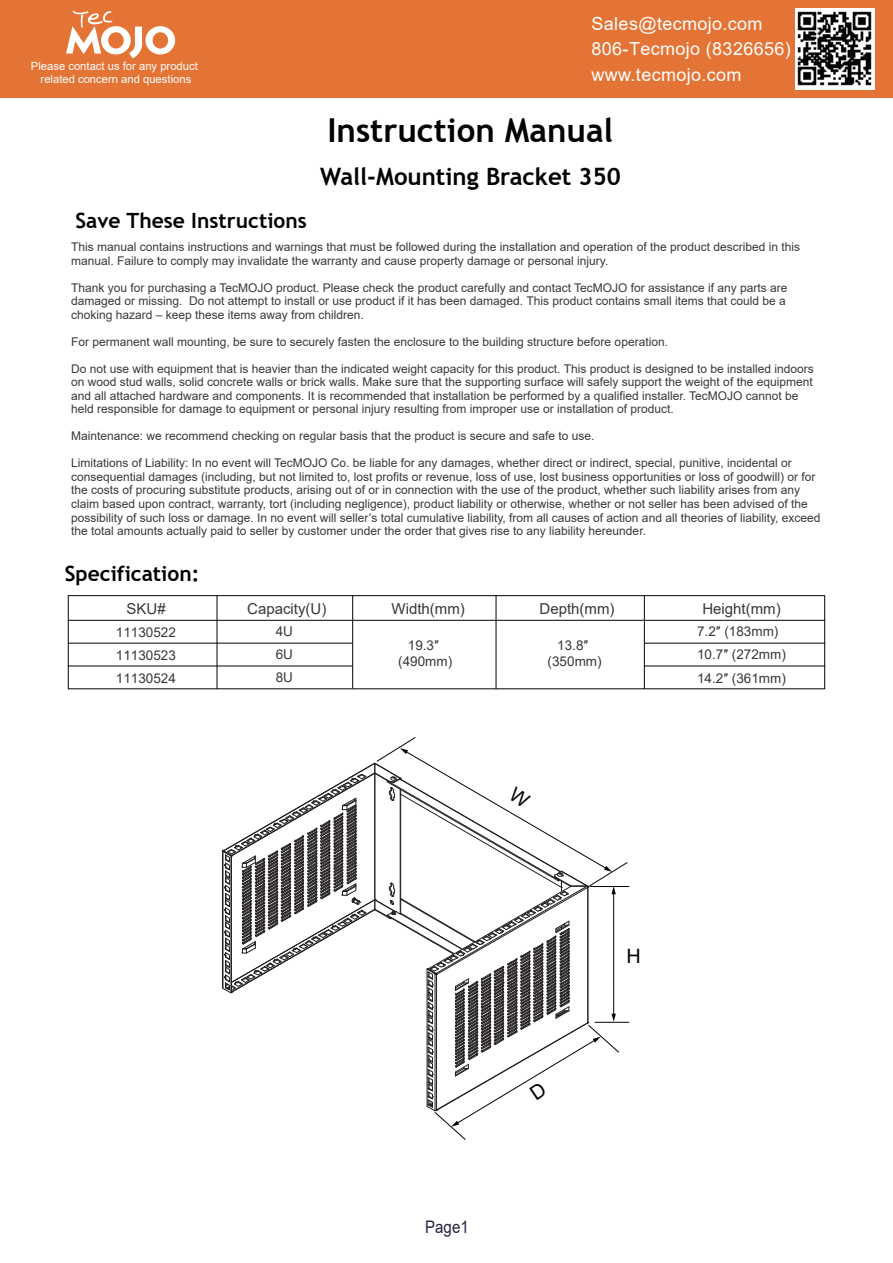
<style>
.page{position:relative;width:893px;height:1263px;background:#fff}
.page>*{position:absolute;margin:0;border:0;box-sizing:border-box;transform-origin:0 0}
.t1{font:700 33px "Trebuchet MS";color:#030303}
.t2{font:700 24px "Trebuchet MS";color:#030303}
.t3{font:700 21px "Trebuchet MS";color:#030303}
.t4{font:19.8px "Arial";color:#030303}
.t5{font:18px/25.5px "Arial";letter-spacing:.02em;color:#fff}
.t6{font:17.25px "Arial";color:#292141;scale:.87 1}
.t7{font:15px "Arial";color:#383839}
.t8{font:13.5px/23px "Arial";color:#383839;text-align:justify}
.t9{font:12px/13.5px "Arial";color:#393939}
.t10{font:11.25px/13.5px "Arial";color:#fff;text-align:center}
</style>
<div class="page">
<hr style="left:68px;top:595px;width:757px;height:1px;background:#030303">
<hr style="left:824px;top:596px;width:1px;height:93px;background:#030303">
<hr style="left:217px;top:596px;width:1px;height:93px;background:#030303">
<hr style="left:68px;top:596px;width:1px;height:93px;background:#030303">
<hr style="left:68px;top:620px;width:757px;height:1px;background:#030303">
<hr style="left:68px;top:643px;width:284px;height:1px;background:#030303">
<hr style="left:68px;top:666px;width:284px;height:1px;background:#030303">
<hr style="left:644px;top:643px;width:181px;height:1px;background:#030303">
<hr style="left:644px;top:666px;width:181px;height:1px;background:#030303">
<hr style="left:352px;top:596px;width:1px;height:92px;background:#030303">
<hr style="left:496px;top:596px;width:1px;height:93px;background:#030303">
<hr style="left:644px;top:596px;width:1px;height:93px;background:#030303">
<hr style="left:68px;top:688px;width:757px;height:1px;background:#030303">
<hr style="left:591px;top:886px;width:38px;height:1px;background:#030303">
<hr style="left:595px;top:1022px;width:34px;height:1px;background:#030303">
<div style="left:0;top:0;width:893px;height:98px;background:#e47435"></div>
<div style="left:795px;top:8px;width:80px;height:82px;background:#fff"></div>
<img style="left:797px;top:11px;width:75px;height:75px">
<svg style="left:66px;top:11px;width:109px;height:47px"></svg>
<svg style="left:221px;top:737px;width:407px;height:403px"></svg>
<p class="t10" style="left:31px;top:59px;width:168px">Please contact us for any product related concern and questions</p>
<h3 class="t3" style="left:75px;top:208px;width:233px">Save These Instructions</h3>
<h3 class="t5" style="left:591px;top:11px;width:201px">Sales@tecmojo.com<br>806-Tecmojo (8326656) www.tecmojo.com</h3>
<h1 class="t1" style="left:327px;top:109px;width:287px">Instruction Manual</h1>
<h2 class="t2" style="left:320px;top:162px;width:302px">Wall-Mounting Bracket 350</h2>
<p class="t9" style="left:71px;top:240px;width:731px">This manual contains instructions and warnings that must be followed during the installation and operation of the product described in this manual. Failure to comply may invalidate the warranty and cause property damage or personal injury.</p>
<p class="t9" style="left:71px;top:281px;width:718px">Thank you for purchasing a TecMOJO product. Please check the product carefully and contact TecMOJO for assistance if any parts are damaged or missing. Do not attempt to install or use product if it has been damaged. This product contains small items that could be a choking hazard – keep these items away from children.</p>
<p class="t9" style="left:71px;top:335px;width:598px">For permanent wall mounting, be sure to securely fasten the enclosure to the building structure before operation.</p>
<p class="t9" style="left:71px;top:362px;width:744px">Do not use with equipment that is heavier than the indicated weight capacity for this product. This product is designed to be installed indoors on wood stud walls, solid concrete walls or brick walls. Make sure that the supporting surface will safely support the weight of the equipment and all attached hardware and components. It is recommended that installation be performed by a qualified installer. TecMOJO cannot be held responsible for damage to equipment or personal injury resulting from improper use or installation of product.</p>
<p class="t9" style="left:71px;top:429px;width:525px">Maintenance: we recommend checking on regular basis that the product is secure and safe to use.</p>
<p class="t9" style="left:71px;top:456px;width:751px">Limitations of Liability: In no event will TecMOJO Co. be liable for any damages, whether direct or indirect, special, punitive, incidental or consequential damages (including, but not limited to, lost profits or revenue, loss of use, lost business opportunities or loss of goodwill) or for the costs of procuring substitute products, arising out of or in connection with the use of the product, whether such liability arises from any claim based upon contract, warranty, tort (including negligence), product liability or otherwise, whether or not seller has been advised of the possibility of such loss or damage. In no event will seller’s total cumulative liability, from all causes of action and all theories of liability, exceed the total amounts actually paid to seller by customer under the order that gives rise to any liability hereunder.</p>
<h3 class="t3" style="left:65px;top:561px;width:136px">Specification:</h3>
<p class="t7" style="left:126px;top:598px;width:41px">SKU#</p>
<p class="t7" style="left:247px;top:598px;width:81px">Capacity(U)</p>
<p class="t7" style="left:391px;top:598px;width:75px">Width(mm)</p>
<p class="t7" style="left:540px;top:598px;width:76px">Depth(mm)</p>
<p class="t7" style="left:702px;top:598px;width:80px">Height(mm)</p>
<p class="t8" style="left:276px;top:620px;width:19px">4U 6U 8U</p>
<p class="t8" style="left:697px;top:620px;width:90px;text-align:left">7.2″ (183mm)<br>10.7″ (272mm)<br>14.2″ (361mm)</p>
<p class="t8" style="left:116px;top:621px;width:62px">11130522<br>11130523<br>11130524</p>
<p class="t8" style="left:398px;top:637px;width:55px;line-height:16.2px;text-align:center">19.3″ (490mm)</p>
<p class="t8" style="left:548px;top:637px;width:55px;line-height:16.2px;text-align:center">13.8″ (350mm)</p>
<h3 class="t6" style="left:425px;top:1215px;width:51px">Page1</h3>
<h3 class="t4" style="left:626px;top:942px;width:16px">H</h3>
</div>
